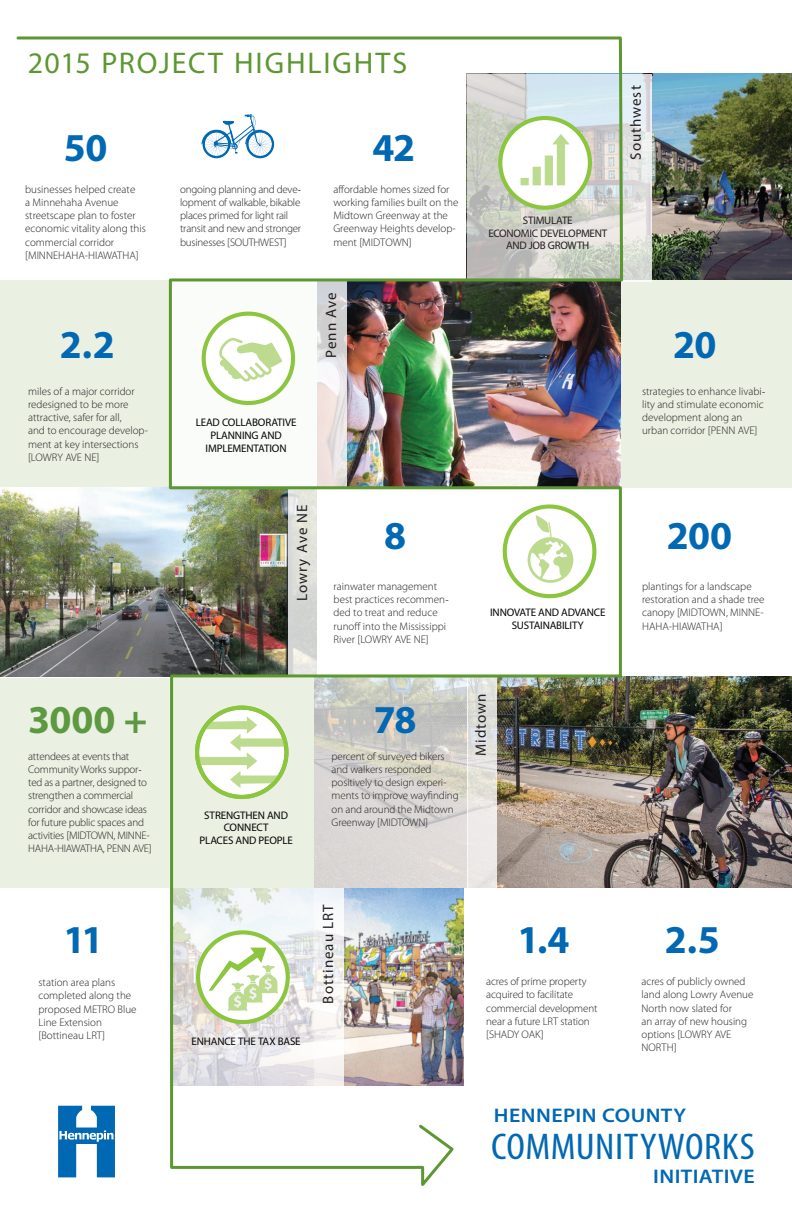
<style>
.page{position:relative;width:792px;height:1224px;background:#fff}
.page>*{position:absolute;margin:0;border:0;box-sizing:border-box;transform-origin:0 0}
.t1{font:700 39.7px "Myriad Pro";letter-spacing:-.015em;color:#0168b3}
.t2{font:700 39.7px "Myriad Pro";color:#5c9941}
.t3{font:condensed 37.4px "Myriad Pro";letter-spacing:.01em;color:#0168b3;scale:1.11 1}
.t4{font:30px "Myriad Pro";letter-spacing:.065em;color:#5c9731}
.t5{font:600 19.7px "Myriad Pro";letter-spacing:.02em;color:#0168b3;scale:1.11 1}
.t6{font:15px "Myriad Pro";letter-spacing:.065em;color:#231f20}
.t7{font:300 11px/13.2px "Myriad Pro";color:#231f20}
.t8{font:300 11px/13.2px "Myriad Pro";letter-spacing:-.02em;color:#231f20}
.t9{font:11px/12.6px "Myriad Pro";letter-spacing:-.015em;color:#040503;text-align:center}
.t10{font:11px/12.6px "Myriad Pro";letter-spacing:-.02em;color:#231f20;text-align:center}
</style>
<div class="page">
<img style="left:651px;top:74px;width:141px;height:206px">
<div style="left:0;top:280px;width:792px;height:208px;background:#eaf0e2"></div>
<img style="left:0;top:488px;width:15px;height:189px">
<svg style="left:625px;top:74px;width:26px;height:208px;background:#e2e4e4"></svg>
<img style="left:625px;top:676px;width:167px;height:212px">
<img style="left:15px;top:36px;width:610px;height:1150px">
<h3 class="t4" style="left:28px;top:45px;width:381px">2015 PROJECT HIGHLIGHTS</h3>
<h1 class="t1" style="left:64px;top:122px;width:45px">50</h1>
<h1 class="t1" style="left:372px;top:122px;width:44px">42</h1>
<p class="t7" style="left:25px;top:182px;width:122px">businesses helped create<br>a Minnehaha Avenue streetscape plan to foster economic vitality along this commercial corridor [MINNEHAHA-HIAWATHA]</p>
<p class="t7" style="left:333px;top:182px;width:127px">affordable homes sized for working families built on the<br>Midtown Greenway at the<br>Greenway Heights develop&shy;ment [MIDTOWN]</p>
<p class="t8" style="left:180px;top:182px;width:123px">ongoing planning and deve&shy;lopment of walkable, bikable places primed for light rail transit and new and stronger businesses [SOUTHWEST]</p>
<h3 class="t6" style="left:626px;top:160px;width:76px;rotate:-90deg">Southwest</h3>
<p class="t10" style="left:488px;top:214px;width:120px">STIMULATE<br>ECONOMIC DEVELOPMENT<br>AND JOB GROWTH</p>
<h3 class="t6" style="left:322px;top:358px;width:67px;rotate:-90deg">Penn Ave</h3>
<h1 class="t1" style="left:60px;top:319px;width:57px">2.2</h1>
<h1 class="t1" style="left:673px;top:319px;width:45px">20</h1>
<p class="t7" style="left:28px;top:384px;width:121px">miles of a major corridor redesigned to be more attractive, safer for all,<br>and to encourage develop&shy;ment at key intersections [LOWRY AVE NE]</p>
<p class="t9" style="left:196px;top:416px;width:102px">LEAD COLLABORATIVE<br>PLANNING AND<br>IMPLEMENTATION</p>
<h3 class="t6" style="left:293px;top:601px;width:99px;rotate:-90deg">Lowry Ave NE</h3>
<p class="t7" style="left:642px;top:384px;width:125px">strategies to enhance livabi&shy;lity and stimulate economic development along an urban corridor [PENN AVE]</p>
<h1 class="t1" style="left:384px;top:510px;width:24px">8</h1>
<h1 class="t1" style="left:667px;top:510px;width:67px">200</h1>
<p class="t7" style="left:334px;top:580px;width:117px">rainwater management best practices recommen&shy;ded to treat and reduce runoff into the Mississippi<br>River [LOWRY AVE NE]</p>
<p class="t9" style="left:490px;top:606px;width:117px">INNOVATE AND ADVANCE<br>SUSTAINABILITY</p>
<p class="t7" style="left:642px;top:580px;width:124px">plantings for a landscape restoration and a shade tree canopy [MIDTOWN, MINNE-<br>HAHA-HIAWATHA]</p>
<h1 class="t2" style="left:28px;top:694px;width:121px">3000 +</h1>
<h1 class="t1" style="left:374px;top:694px;width:44px">78</h1>
<p class="t8" style="left:28px;top:749px;width:125px">attendees at events that<br>Community Works suppor&shy;ted as a partner, designed to strengthen a commercial corridor and showcase ideas for future public spaces and activities [MIDTOWN, MINNE-<br>HAHA-HIAWATHA, PENN AVE]</p>
<p class="t7" style="left:332px;top:749px;width:129px">percent of surveyed bikers and walkers responded positively to design experi&shy;ments to improve wayfinding on and around the Midtown<br>Greenway [MIDTOWN]</p>
<p class="t9" style="left:200px;top:808px;width:95px">STRENGTHEN AND<br>CONNECT<br>PLACES AND PEOPLE</p>
<h3 class="t6" style="left:472px;top:756px;width:64px;rotate:-90deg">Midtown</h3>
<h1 class="t1" style="left:64px;top:914px;width:41px">11</h1>
<p class="t7" style="left:39px;top:976px;width:100px">station area plans completed along the proposed METRO Blue<br>Line Extension [Bottineau LRT]</p>
<p class="t9" style="left:192px;top:1035px;width:111px">ENHANCE THE TAX BASE</p>
<h3 class="t6" style="left:319px;top:1004px;width:101px;rotate:-90deg">Bottineau LRT</h3>
<h1 class="t1" style="left:517px;top:914px;width:53px">1.4</h1>
<h1 class="t1" style="left:665px;top:914px;width:56px">2.5</h1>
<p class="t7" style="left:486px;top:975px;width:113px">acres of prime property acquired to facilitate commercial development near a future LRT station [SHADY OAK]</p>
<p class="t7" style="left:642px;top:975px;width:113px">acres of publicly owned land along Lowry Avenue<br>North now slated for<br>an array of new housing options [LOWRY AVE<br>NORTH]</p>
<h3 class="t5" style="left:494px;top:1103px;width:175px">HENNEPIN COUNTY</h3>
<h2 class="t3" style="left:491px;top:1124px;width:239px">COMMUNITYWORKS</h2>
<h3 class="t5" style="left:653px;top:1164px;width:93px">INITIATIVE</h3>
</div>
